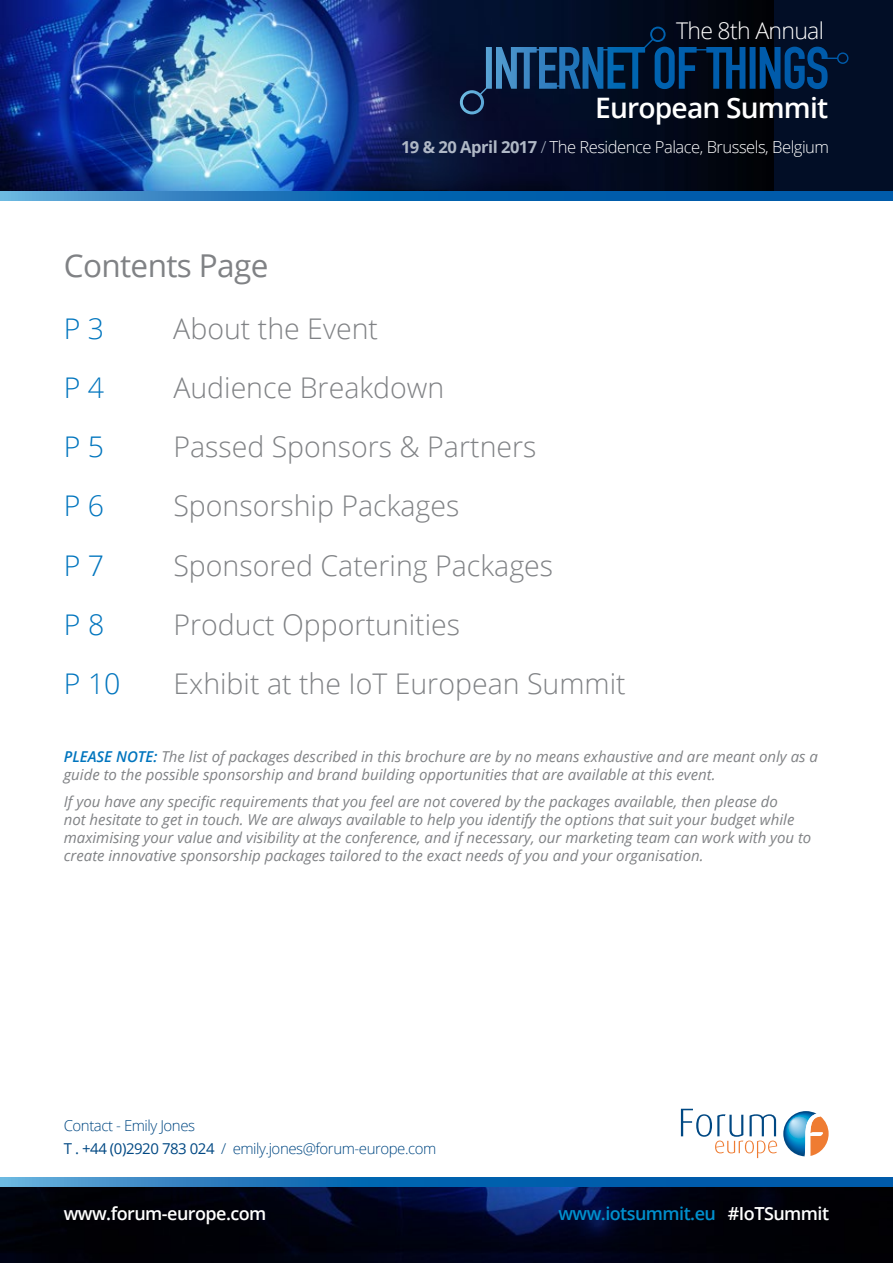
<style>
.page{position:relative;width:893px;height:1263px;background:#fff}
.page>*{position:absolute;margin:0;border:0;box-sizing:border-box;transform-origin:0 0}
.t1{font:31.5px "Open Sans";letter-spacing:-.02em;color:#808285}
.t2{font:300 28.5px "Open Sans";color:#808285}
.t3{font:300 28.5px "Open Sans";color:#0075be}
.t4{font:600 28.2px "Open Sans";letter-spacing:-.03em;color:#fff}
.t5{font:300 23.1px "Open Sans";letter-spacing:-.03em;color:#fff}
.t6{font:600 18px "Open Sans";letter-spacing:-.03em;color:#0090cd}
.t7{font:600 18px "Open Sans";letter-spacing:-.03em;color:#fff}
.t8{font:300 16.5px "Open Sans";letter-spacing:-.03em;color:#fff}
.t9{font:italic 15px/18px "Open Sans";color:#808285}
.t10{font:300 15px/22.5px "Open Sans";letter-spacing:-.03em;color:#004883}
.s1{font-weight:700;color:#afb8c6}
.s2{color:#afb8c6}
.s3{font-weight:600;color:#0075be}
.s4{font-weight:400}
.s5{color:#fff}
</style>
<div class="page">
<div style="left:0;top:0;width:893px;height:191px;background:#020e26"></div>
<img style="left:0;top:0;width:774px;height:191px">
<svg style="left:460px;top:27px;width:383px;height:87px"></svg>
<img style="left:0;top:1186px;width:893px;height:77px">
<svg style="left:0;top:1177px;width:893px;height:9px;background:#166eb5"></svg>
<svg style="left:0;top:191px;width:893px;height:9px;background:#166eb5"></svg>
<svg style="left:681px;top:1109px;width:148px;height:49px"></svg>
<h3 class="t5" style="left:676px;top:15px;width:150px">The 8th Annual</h3>
<h3 class="t4" style="left:595px;top:89px;width:234px">European Summit</h3>
<p class="t8" style="left:401px;top:136px;width:430px"><span class="s1">19 &amp; 20 April 2017</span> <span class="s2">/</span> The Residence Palace, Brussels, Belgium</p>
<h1 class="t1" style="left:64px;top:244px;width:206px">Contents Page</h1>
<h2 class="t3" style="left:64px;top:309px;width:42px">P 3</h2>
<h2 class="t2" style="left:173px;top:309px;width:206px">About the Event</h2>
<h2 class="t3" style="left:64px;top:368px;width:42px">P 4</h2>
<h2 class="t2" style="left:173px;top:368px;width:272px">Audience Breakdown</h2>
<h2 class="t3" style="left:64px;top:427px;width:42px">P 5</h2>
<h2 class="t2" style="left:173px;top:427px;width:365px">Passed Sponsors &amp; Partners</h2>
<h2 class="t3" style="left:64px;top:487px;width:42px">P 6</h2>
<h2 class="t2" style="left:173px;top:487px;width:288px">Sponsorship Packages</h2>
<h2 class="t3" style="left:64px;top:546px;width:42px">P 7</h2>
<h2 class="t2" style="left:173px;top:546px;width:381px">Sponsored Catering Packages</h2>
<h2 class="t3" style="left:64px;top:605px;width:42px">P 8</h2>
<h2 class="t2" style="left:173px;top:605px;width:288px">Product Opportunities</h2>
<h2 class="t3" style="left:64px;top:664px;width:58px">P 10</h2>
<h2 class="t2" style="left:173px;top:664px;width:454px">Exhibit at the IoT European Summit</h2>
<p class="t9" style="left:64px;top:747px;width:756px"><span class="s3">PLEASE NOTE:</span> The list of packages described in this brochure are by no means exhaustive and are meant only as a guide to the possible sponsorship and brand building opportunities that are available at this event.</p>
<p class="t9" style="left:64px;top:792px;width:749px">If you have any specific requirements that you feel are not covered by the packages available, then please do<br>not hesitate to get in touch. We are always available to help you identify the options that suit your budget while maximising your value and visibility at the conference, and if necessary, our marketing team can work with you to create innovative sponsorship packages tailored to the exact needs of you and your organisation.</p>
<p class="t10" style="left:64px;top:1114px;width:374px">Contact - Emily Jones<br><span class="s4">T . +44 (0)2920 783 024</span> / emily.jones@forum-europe.com</p>
<p class="t7" style="left:64px;top:1201px;width:204px">www.forum-europe.com</p>
<p class="t6" style="left:558px;top:1201px;width:272px">www.iotsummit.eu <span class="s5">#IoTSummit</span></p>
</div>
